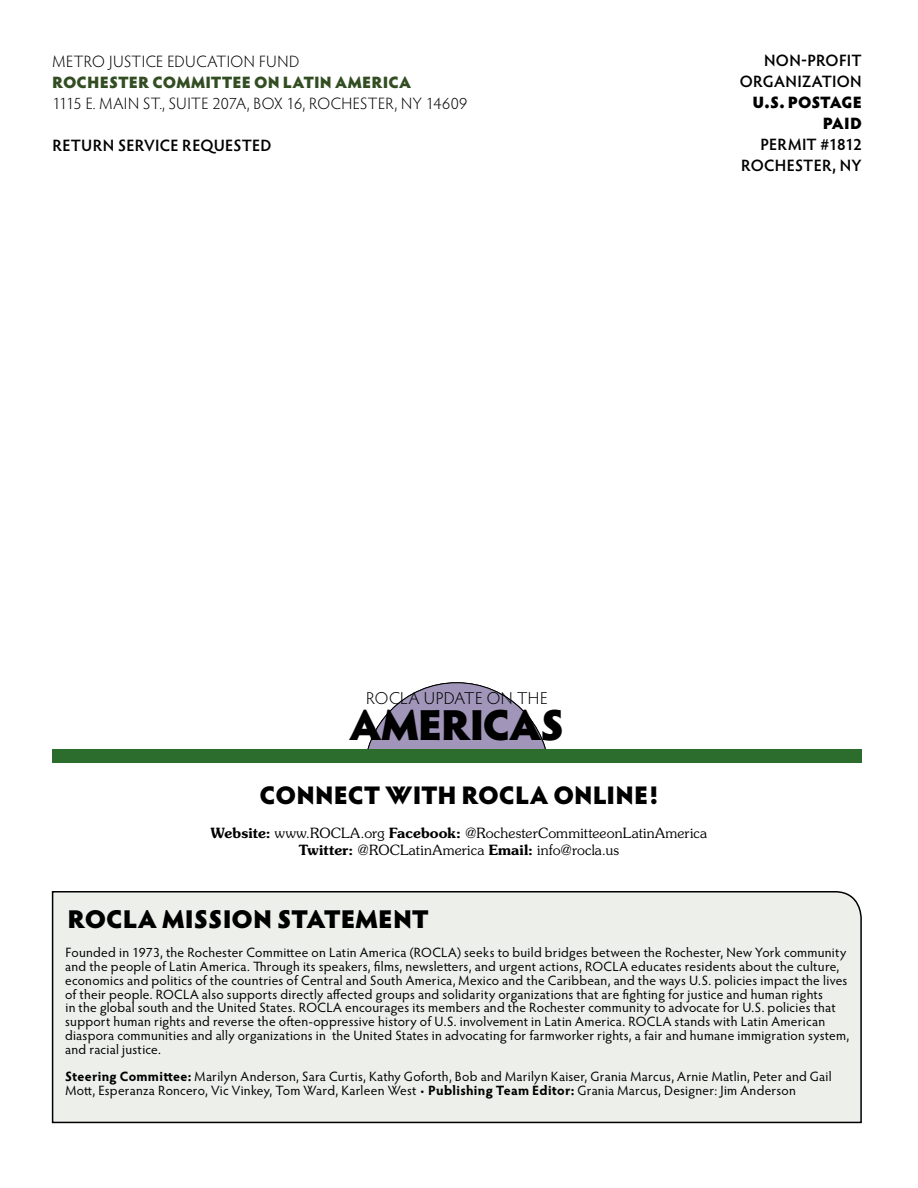
<style>
.page{position:relative;width:918px;height:1188px;background:#fff}
.page>*{position:absolute;margin:0;border:0;box-sizing:border-box;transform-origin:0 0}
.t1{font:900 43.5px "Hypatia Sans Pro";letter-spacing:-.035em;color:#000}
.t2{font:900 25.8px "Hypatia Sans Pro";color:#000}
.t3{font:900 25.5px "Hypatia Sans Pro";letter-spacing:.005em;color:#000}
.t4{font:300 17.25px "Hypatia Sans Pro";letter-spacing:.025em;color:#000}
.t5{font:300 16.5px "Hypatia Sans Pro";letter-spacing:.025em;color:#000}
.t6{font:600 16.5px/21px "Hypatia Sans Pro";letter-spacing:.02em;color:#000;text-align:right}
.t7{font:900 16.5px "Hypatia Sans Pro";letter-spacing:.01em;color:#334d23}
.t8{font:900 16.5px/21px "Hypatia Sans Pro";letter-spacing:-.005em;color:#000;text-align:right}
.t9{font:300 14.1px/17px "Souvenir";letter-spacing:.01em;color:#000;text-align:center}
.t10{font:13.5px/13.8px "Hypatia Sans Pro";letter-spacing:.02em;color:#000}
.s1{font-weight:600}
.s2{font-weight:700}
</style>
<div class="page">
<div style="left:364px;top:683px;width:185px;height:185px;background:#a196ba;border-radius:50%"></div>
<div style="left:336px;top:757px;width:239px;height:129px;background:#fff"></div>
<div style="left:52px;top:749px;width:810px;height:14px;background:#2c6c2d"></div>
<div style="left:51px;top:891px;width:811px;height:233px;background:#ecefea"></div>
<p class="t5" style="left:52px;top:51px;width:248px">METRO JUSTICE EDUCATION FUND</p>
<p class="t7" style="left:52px;top:70px;width:361px">ROCHESTER COMMITTEE ON LATIN AMERICA</p>
<p class="t5" style="left:52px;top:93px;width:417px">1115 E. MAIN ST., SUITE 207A, BOX 16, ROCHESTER, NY 14609</p>
<p class="t6" style="left:52px;top:134px;width:221px">RETURN SERVICE REQUESTED</p>
<p class="t6" style="left:740px;top:49px;width:123px">NON-PROFIT<br>ORGANIZATION</p>
<p class="t8" style="left:753px;top:91px;width:111px">U.S. POSTAGE<br>PAID</p>
<p class="t6" style="left:741px;top:133px;width:122px">PERMIT #1812<br>ROCHESTER, NY</p>
<p class="t4" style="left:366px;top:687px;width:183px">ROCLA UPDATE ON THE</p>
<h1 class="t1" style="left:349px;top:693px;width:217px">AMERICAS</h1>
<h3 class="t3" style="left:260px;top:777px;width:400px">CONNECT WITH ROCLA ONLINE!</h3>
<p class="t9" style="left:211px;top:824px;width:498px"><span class="s1">Website:</span> www.ROCLA.org <span class="s1">Facebook:</span> @RochesterCommitteeonLatinAmerica<br><span class="s1">Twitter:</span> @ROCLatinAmerica <span class="s1">Email:</span> info@rocla.us</p>
<h2 class="t2" style="left:68px;top:900px;width:363px">ROCLA MISSION STATEMENT</h2>
<p class="t10" style="left:65px;top:945px;width:786px">Founded in 1973, the Rochester Committee on Latin America (ROCLA) seeks to build bridges between the Rochester, New York community and the people of Latin America. Through its speakers, films, newsletters, and urgent actions, ROCLA educates residents about the culture, economics and politics of the countries of Central and South America, Mexico and the Caribbean, and the ways U.S. policies impact the lives of their people. ROCLA also supports directly affected groups and solidarity organizations that are fighting for justice and human rights<br>in the global south and the United States. ROCLA encourages its members and the Rochester community to advocate for U.S. policies that support human rights and reverse the often-oppressive history of U.S. involvement in Latin America. ROCLA stands with Latin American diaspora communities and ally organizations in the United States in advocating for farmworker rights, a fair and humane immigration system, and racial justice.</p>
<p class="t10" style="left:65px;top:1069px;width:768px"><span class="s2">Steering Committee:</span> Marilyn Anderson, Sara Curtis, Kathy Goforth, Bob and Marilyn Kaiser, Grania Marcus, Arnie Matlin, Peter and Gail<br>Mott, Esperanza Roncero, Vic Vinkey, Tom Ward, Karleen West • <span class="s2">Publishing Team Editor:</span> Grania Marcus, Designer: Jim Anderson</p>
</div>
